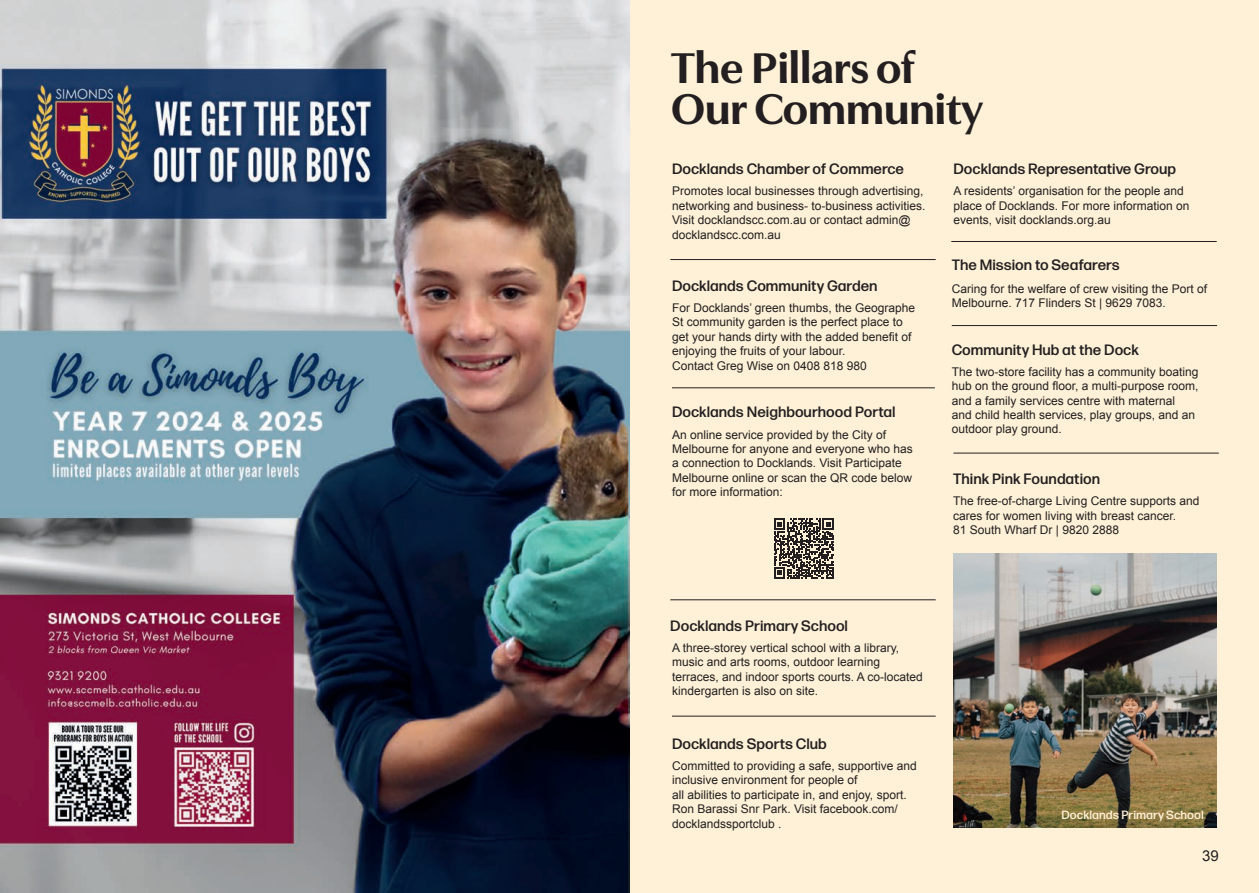
<style>
.page{position:relative;width:1259px;height:893px;background:#fef1d7}
.page>*{position:absolute;margin:0;border:0;box-sizing:border-box;transform-origin:0 0}
.t1{font:700 45px/40.5px "Utile Display";color:#231f20}
.t2{font:500 15px "Forma DJR Micro";color:#231f20}
.t3{font:15px "Arial";color:#231f20}
.t4{font:12px/14.4px "Arial";color:#231f20}
.t5{font:500 12px "Forma DJR Micro";color:#fef1d7}
</style>
<div class="page">
<img style="left:953px;top:554px;width:263px;height:274px">
<hr style="left:670px;top:259px;width:265px;height:1px;background:#231f20">
<hr style="left:951px;top:325px;width:266px;height:1px;background:#231f20">
<hr style="left:953px;top:453px;width:265px;height:1px;background:#231f20">
<hr style="left:670px;top:599px;width:265px;height:1px;background:#231f20">
<hr style="left:672px;top:716px;width:263px;height:1px;background:#231f20">
<img style="left:0;top:0;width:629px;height:893px">
<hr style="left:672px;top:387px;width:263px;height:1px;background:#231f20">
<svg style="left:774px;top:519px;width:60px;height:60px"></svg>
<hr style="left:951px;top:241px;width:265px;height:1px;background:#231f20">
<h1 class="t1" style="left:671px;top:43px;width:313px">The Pillars of<br>Our Community</h1>
<p class="t2" style="left:672px;top:159px;width:234px">Docklands Chamber of Commerce</p>
<p class="t4" style="left:672px;top:184px;width:255px">Promotes local businesses through advertising, networking and business- to-business activities.<br>Visit docklandscc.com.au or contact admin@ docklandscc.com.au</p>
<p class="t2" style="left:672px;top:276px;width:207px">Docklands Community Garden</p>
<p class="t4" style="left:672px;top:301px;width:245px">For Docklands’ green thumbs, the Geographe St community garden is the perfect place to get your hands dirty with the added benefit of enjoying the fruits of your labour.<br>Contact Greg Wise on 0408 818 980</p>
<p class="t2" style="left:672px;top:403px;width:225px">Docklands Neighbourhood Portal</p>
<p class="t4" style="left:672px;top:427px;width:242px">An online service provided by the City of Melbourne for anyone and everyone who has a connection to Docklands. Visit Participate Melbourne online or scan the QR code below for more information:</p>
<p class="t2" style="left:953px;top:159px;width:224px">Docklands Representative Group</p>
<p class="t4" style="left:953px;top:184px;width:238px">A residents’ organisation for the people and place of Docklands. For more information on events, visit docklands.org.au</p>
<p class="t2" style="left:951px;top:255px;width:170px">The Mission to Seafarers</p>
<p class="t4" style="left:951px;top:281px;width:257px">Caring for the welfare of crew visiting the Port of<br>Melbourne. 717 Flinders St | 9629 7083.</p>
<p class="t2" style="left:951px;top:340px;width:189px">Community Hub at the Dock</p>
<p class="t4" style="left:951px;top:364px;width:248px">The two-store facility has a community boating hub on the ground floor, a multi-purpose room, and a family services centre with maternal<br>and child health services, play groups, and an outdoor play ground.</p>
<p class="t2" style="left:953px;top:469px;width:148px">Think Pink Foundation</p>
<p class="t4" style="left:953px;top:494px;width:248px">The free-of-charge Living Centre supports and cares for women living with breast cancer.<br>81 South Wharf Dr | 9820 2888</p>
<p class="t2" style="left:670px;top:616px;width:179px">Docklands Primary School</p>
<p class="t4" style="left:672px;top:641px;width:252px">A three-storey vertical school with a library, music and arts rooms, outdoor learning terraces, and indoor sports courts. A co-located kindergarten is also on site.</p>
<p class="t2" style="left:672px;top:734px;width:156px">Docklands Sports Club</p>
<p class="t4" style="left:672px;top:759px;width:246px">Committed to providing a safe, supportive and inclusive environment for people of<br>all abilities to participate in, and enjoy, sport.<br>Ron Barassi Snr Park. Visit facebook.com/ docklandssportclub .</p>
<p class="t5" style="left:1061px;top:807px;width:144px">Docklands Primary School</p>
<p class="t3" style="left:1202px;top:846px;width:18px">39</p>
</div>
